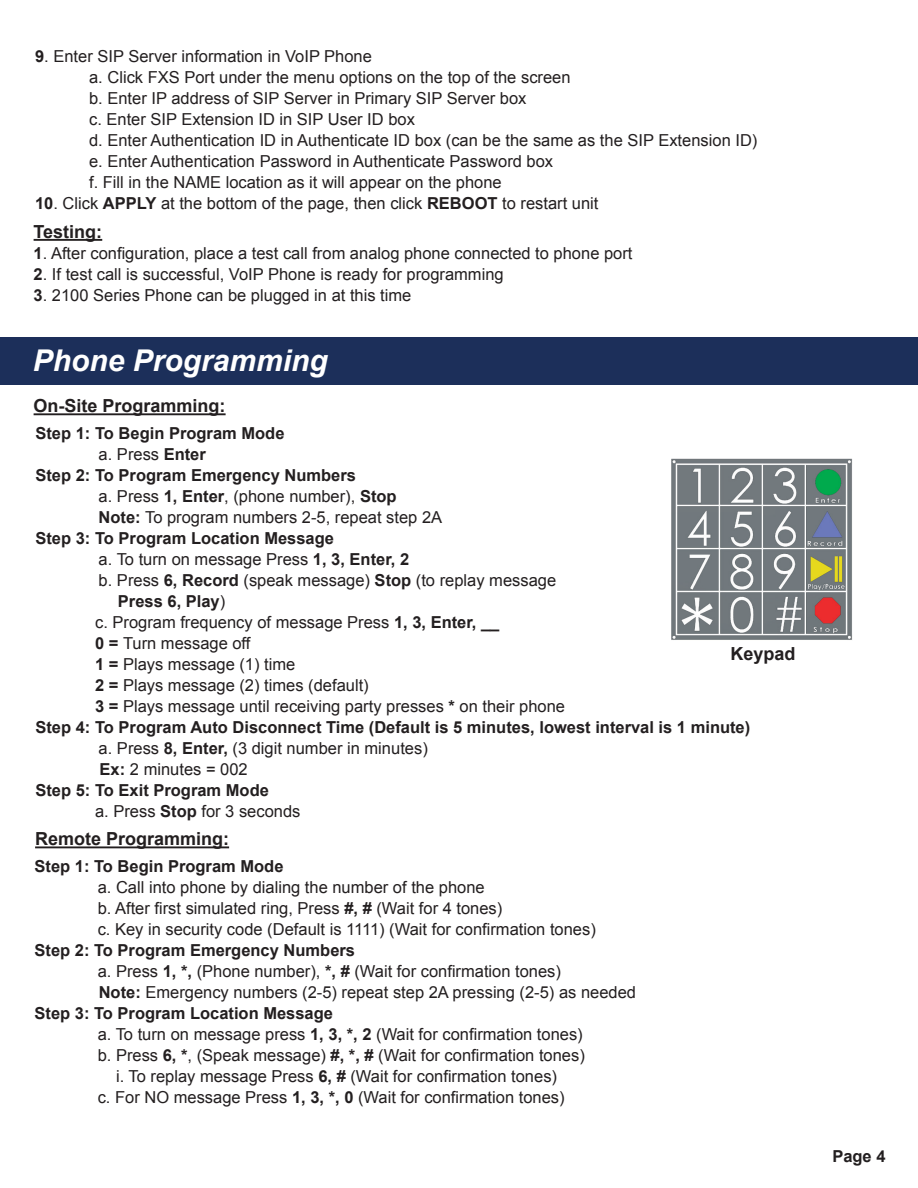
<style>
.page{position:relative;width:918px;height:1188px;background:#fff}
.page>*{position:absolute;margin:0;border:0;box-sizing:border-box;transform-origin:0 0}
.t1{font:italic 700 30px "Arial";color:#fff}
.t2{font:700 18px "Arial";color:#231f20}
.t3{font:16.5px/21px "Arial";color:#231f20}
.t4{font:700 16.5px "Arial";color:#231f20}
.s1{font-weight:700}
</style>
<div class="page">
<div style="left:0;top:337px;width:918px;height:48px;background:#1c2f5a"></div>
<img style="left:671px;top:458px;width:182px;height:182px">
<hr style="left:34px;top:239px;width:68px;height:2px;background:#231f20">
<hr style="left:34px;top:413px;width:192px;height:2px;background:#231f20">
<hr style="left:35px;top:846px;width:194px;height:2px;background:#231f20">
<hr style="left:917px;top:177px;width:1px;height:48px;background:#1c2f5a">
<p class="t3" style="left:89px;top:46px;width:483px;text-indent:-54px"><span class="s1">9</span>. Enter SIP Server information in VoIP Phone<br>a. Click FXS Port under the menu options on the top of the screen</p>
<p class="t3" style="left:89px;top:88px;width:439px">b. Enter IP address of SIP Server in Primary SIP Server box</p>
<p class="t3" style="left:89px;top:109px;width:327px">c. Enter SIP Extension ID in SIP User ID box</p>
<p class="t3" style="left:89px;top:130px;width:670px">d. Enter Authentication ID in Authenticate ID box (can be the same as the SIP Extension ID)</p>
<p class="t3" style="left:89px;top:151px;width:466px">e. Enter Authentication Password in Authenticate Password box</p>
<p class="t3" style="left:89px;top:172px;width:414px">f. Fill in the NAME location as it will appear on the phone</p>
<p class="t3" style="left:35px;top:193px;width:565px"><span class="s1">10</span>. Click <span class="s1">APPLY</span> at the bottom of the page, then click <span class="s1">REBOOT</span> to restart unit</p>
<p class="t2" style="left:34px;top:220px;width:70px">Testing:</p>
<p class="t3" style="left:34px;top:243px;width:600px"><span class="s1">1</span>. After configuration, place a test call from analog phone connected to phone port</p>
<p class="t3" style="left:34px;top:264px;width:472px"><span class="s1">2</span>. If test call is successful, VoIP Phone is ready for programming</p>
<p class="t3" style="left:34px;top:285px;width:379px"><span class="s1">3</span>. 2100 Series Phone can be plugged in at this time</p>
<p class="t1" style="left:33px;top:340px;width:297px">Phone Programming</p>
<p class="t2" style="left:34px;top:394px;width:194px">On-Site Programming:</p>
<p class="t4" style="left:35px;top:422px;width:251px">Step 1: To Begin Program Mode</p>
<p class="t3" style="left:99px;top:443px;width:109px">a. Press <span class="s1">Enter</span></p>
<p class="t4" style="left:35px;top:464px;width:322px">Step 2: To Program Emergency Numbers</p>
<p class="t3" style="left:99px;top:485px;width:300px">a. Press <span class="s1">1, Enter</span>, (phone number), <span class="s1">Stop</span></p>
<p class="t3" style="left:99px;top:506px;width:345px"><span class="s1">Note:</span> To program numbers 2-5, repeat step 2A</p>
<p class="t4" style="left:35px;top:527px;width:300px">Step 3: To Program Location Message</p>
<p class="t3" style="left:99px;top:548px;width:312px">a. To turn on message Press <span class="s1">1, 3, Enter, 2</span></p>
<p class="t3" style="left:118px;top:569px;width:440px;text-indent:-19px">b. Press <span class="s1">6, Record</span> (speak message) <span class="s1">Stop</span> (to replay message<br><span class="s1">Press 6, Play</span>)</p>
<p class="t3" style="left:95px;top:611px;width:406px">c. Program frequency of message Press <span class="s1">1, 3, Enter, __</span></p>
<p class="t3" style="left:95px;top:632px;width:157px"><span class="s1">0 =</span> Turn message off</p>
<p class="t3" style="left:95px;top:653px;width:202px"><span class="s1">1 =</span> Plays message (1) time</p>
<p class="t3" style="left:95px;top:674px;width:275px"><span class="s1">2 =</span> Plays message (2) times (default)</p>
<p class="t3" style="left:95px;top:695px;width:471px"><span class="s1">3 =</span> Plays message until receiving party presses <span class="s1">*</span> on their phone</p>
<p class="t4" style="left:35px;top:716px;width:716px">Step 4: To Program Auto Disconnect Time (Default is 5 minutes, lowest interval is 1 minute)</p>
<p class="t3" style="left:99px;top:737px;width:331px">a. Press <span class="s1">8, Enter,</span> (3 digit number in minutes)</p>
<p class="t3" style="left:100px;top:758px;width:150px"><span class="s1">Ex:</span> 2 minutes = 002</p>
<p class="t4" style="left:35px;top:779px;width:235px">Step 5: To Exit Program Mode</p>
<p class="t3" style="left:95px;top:800px;width:207px">a. Press <span class="s1">Stop</span> for 3 seconds</p>
<p class="t2" style="left:731px;top:642px;width:67px">Keypad</p>
<p class="t2" style="left:35px;top:827px;width:196px">Remote Programming:</p>
<p class="t4" style="left:34px;top:856px;width:251px">Step 1: To Begin Program Mode</p>
<p class="t3" style="left:98px;top:877px;width:389px">a. Call into phone by dialing the number of the phone</p>
<p class="t3" style="left:98px;top:898px;width:406px">b. After first simulated ring, Press <span class="s1">#, #</span> (Wait for 4 tones)</p>
<p class="t3" style="left:98px;top:919px;width:500px">c. Key in security code (Default is 1111) (Wait for confirmation tones)</p>
<p class="t4" style="left:34px;top:940px;width:322px">Step 2: To Program Emergency Numbers</p>
<p class="t3" style="left:98px;top:961px;width:465px">a. Press <span class="s1">1, *,</span> (Phone number), <span class="s1">*, #</span> (Wait for confirmation tones)</p>
<p class="t3" style="left:99px;top:982px;width:539px"><span class="s1">Note:</span> Emergency numbers (2-5) repeat step 2A pressing (2-5) as needed</p>
<p class="t4" style="left:34px;top:1003px;width:300px">Step 3: To Program Location Message</p>
<p class="t3" style="left:98px;top:1024px;width:487px">a. To turn on message press <span class="s1">1, 3, *, 2</span> (Wait for confirmation tones)</p>
<p class="t3" style="left:98px;top:1045px;width:489px">b. Press <span class="s1">6, *</span>, (Speak message) <span class="s1">#, *, #</span> (Wait for confirmation tones)</p>
<p class="t3" style="left:116px;top:1066px;width:443px">i. To replay message Press <span class="s1">6, #</span> (Wait for confirmation tones)</p>
<p class="t3" style="left:98px;top:1087px;width:469px">c. For NO message Press <span class="s1">1, 3, *, 0</span> (Wait for confirmation tones)</p>
<p class="t4" style="left:832px;top:1145px;width:55px">Page 4</p>
</div>
